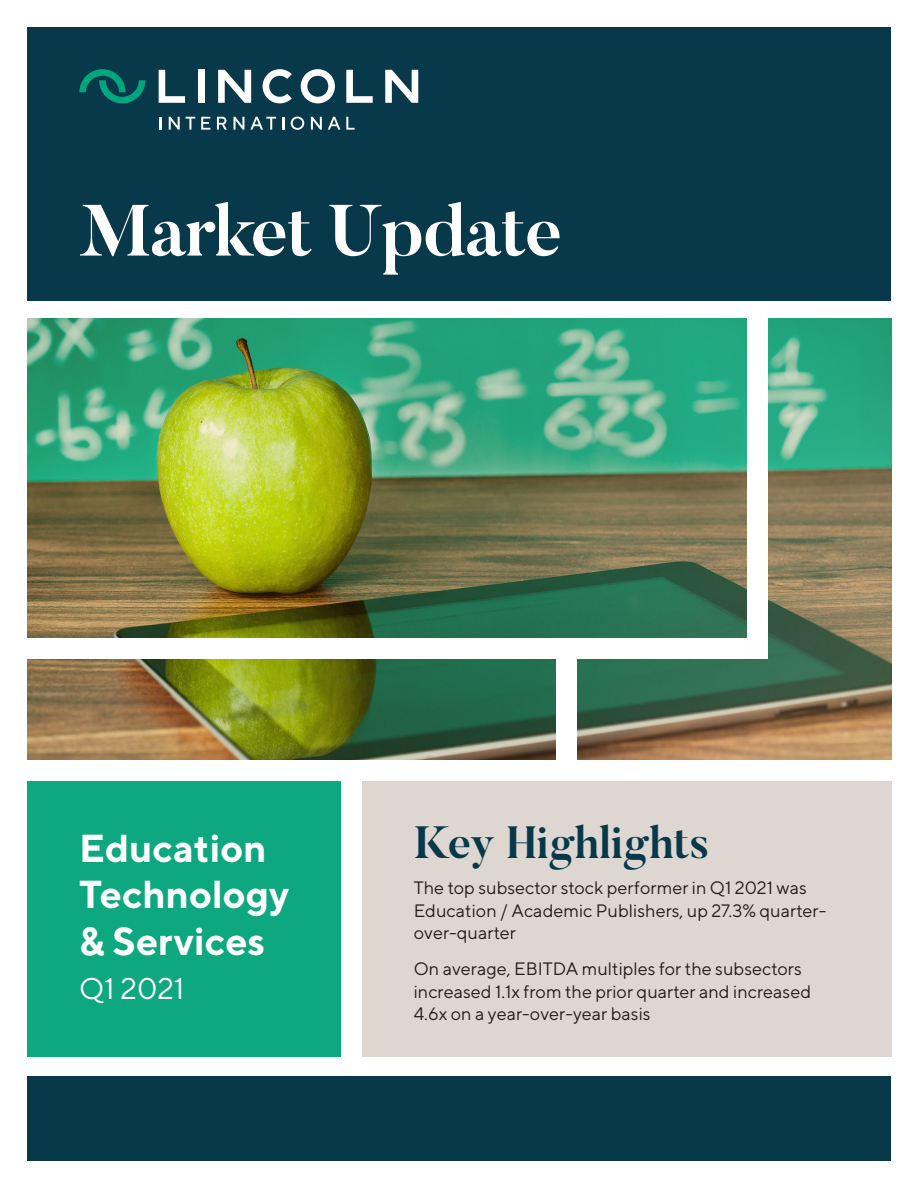
<style>
.page{position:relative;width:918px;height:1188px;background:#fff}
.page>*{position:absolute;margin:0;border:0;box-sizing:border-box;transform-origin:0 0}
.t1{font:700 72px "Butler";letter-spacing:-.02em;color:#fff}
.t2{font:700 45px "Butler";color:#07394b}
.t3{font:700 39px/46.5px "TT Norms";color:#fff}
.t4{font:30px "TT Norms";color:#fff}
.t5{font:18px/22.5px "TT Norms";color:#231f20}
</style>
<div class="page">
<img style="left:27px;top:318px;width:865px;height:442px">
<div style="left:27px;top:27px;width:864px;height:273px;background:#07394b"></div>
<div style="left:27px;top:781px;width:315px;height:275px;background:#0da780"></div>
<div style="left:198px;top:70px;width:7px;height:33px;background:#fff"></div>
<svg style="left:218px;top:70px;width:33px;height:33px"></svg>
<svg style="left:159px;top:70px;width:26px;height:33px"></svg>
<svg style="left:385px;top:70px;width:33px;height:33px"></svg>
<svg style="left:346px;top:70px;width:27px;height:33px"></svg>
<svg style="left:263px;top:69px;width:29px;height:34px"></svg>
<svg style="left:301px;top:69px;width:34px;height:34px"></svg>
<svg style="left:79px;top:69px;width:66px;height:34px"></svg>
<svg style="left:159px;top:117px;width:2px;height:13px"></svg>
<svg style="left:169px;top:117px;width:11px;height:13px"></svg>
<svg style="left:186px;top:117px;width:9px;height:13px"></svg>
<svg style="left:201px;top:117px;width:10px;height:13px"></svg>
<svg style="left:217px;top:117px;width:10px;height:13px"></svg>
<svg style="left:234px;top:117px;width:10px;height:13px"></svg>
<svg style="left:250px;top:117px;width:26px;height:13px"></svg>
<svg style="left:282px;top:117px;width:2px;height:13px"></svg>
<svg style="left:291px;top:117px;width:13px;height:13px"></svg>
<svg style="left:311px;top:117px;width:11px;height:13px"></svg>
<svg style="left:328px;top:117px;width:12px;height:13px"></svg>
<svg style="left:346px;top:117px;width:9px;height:13px"></svg>
<div style="left:27px;top:1076px;width:864px;height:85px;background:#07394b"></div>
<div style="left:362px;top:781px;width:530px;height:275px;background:#ded6d0"></div>
<div style="left:16px;top:639px;width:752px;height:20px;background:#fff"></div>
<div style="left:748px;top:307px;width:20px;height:352px;background:#fff"></div>
<div style="left:556px;top:649px;width:21px;height:122px;background:#fff"></div>
<h1 class="t1" style="left:79px;top:185px;width:485px">Market Update</h1>
<h3 class="t3" style="left:79px;top:824px;width:212px">Education<br>Technology &amp; Services</h3>
<h3 class="t4" style="left:79px;top:970px;width:107px">Q1 2021</h3>
<h2 class="t2" style="left:414px;top:814px;width:297px">Key Highlights</h2>
<p class="t5" style="left:414px;top:876px;width:414px">The top subsector stock performer in Q1 2021 was<br>Education / Academic Publishers, up 27.3% quarter&shy;over-quarter</p>
<p class="t5" style="left:414px;top:957px;width:399px">On average, EBITDA multiples for the subsectors increased 1.1x from the prior quarter and increased<br>4.6x on a year-over-year basis</p>
</div>
